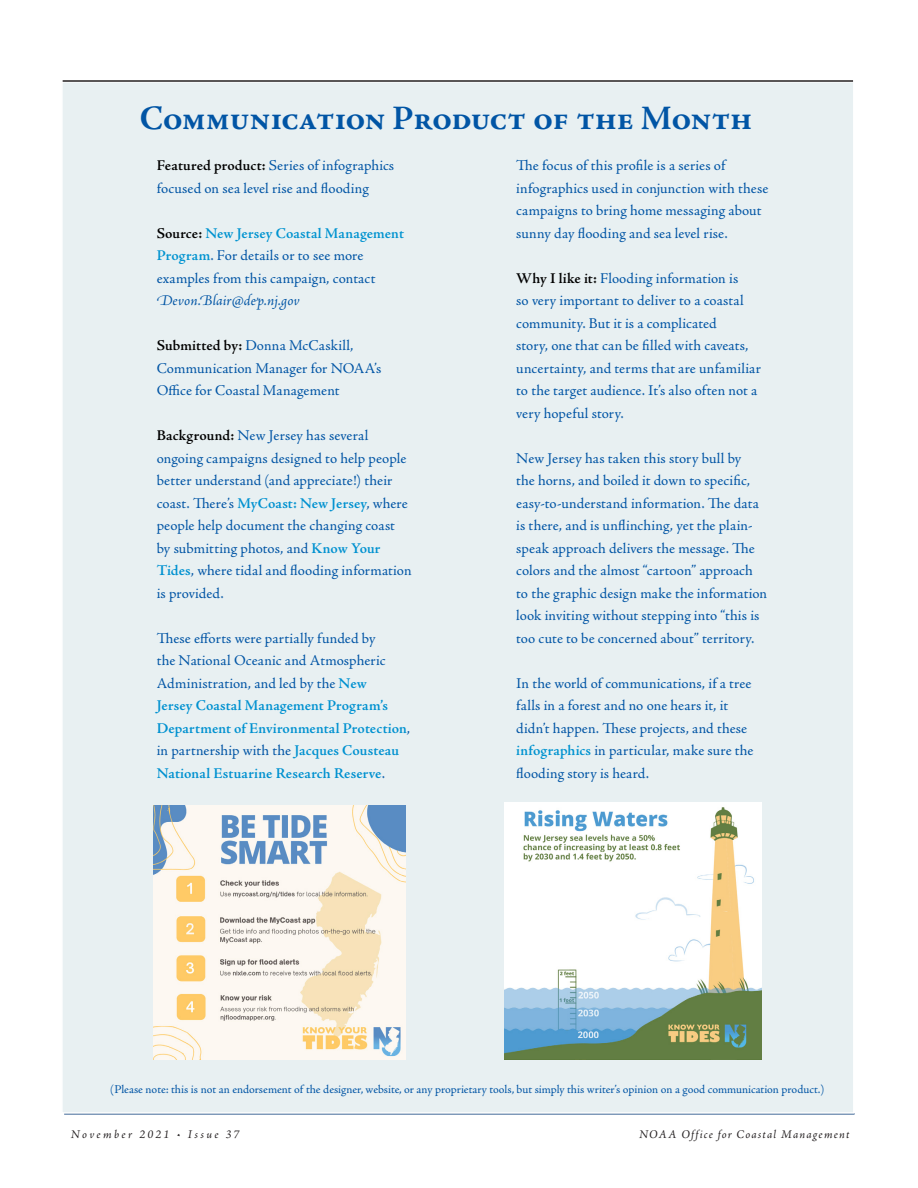
<style>
.page{position:relative;width:918px;height:1188px;background:#fff}
.page>*{position:absolute;margin:0;border:0;box-sizing:border-box;transform-origin:0 0}
.t1{font:700 34.5px "Adobe Jenson Pro";letter-spacing:-.02em;color:#0155a5}
.t2{font:15px/22.5px "Adobe Jenson Pro";letter-spacing:.01em;color:#0155a5}
.t3{font:600 15px/22.5px "Adobe Jenson Pro";letter-spacing:.005em;color:#0091d0}
.t4{font:italic 15px "Adobe Jenson Pro";letter-spacing:.005em;color:#0155a5}
.t5{font:12px "Adobe Jenson Pro";letter-spacing:-.005em;color:#0155a5}
.t6{font:italic 12px "Adobe Jenson Pro";letter-spacing:.1em;color:#231f20}
.t7{font:italic 12px "Adobe Jenson Pro";letter-spacing:.195em;color:#231f20}
.s1{font-weight:600;color:#000}
.s2{font-weight:600;color:#0093d0}
.s3{font-weight:600;color:#0091d0}
.s4{font-weight:400;color:#0155a5}
</style>
<div class="page">
<hr style="left:64px;top:1113px;width:791px;height:2px;background:#013775">
<div style="left:61px;top:81px;width:794px;height:1033px;background:#e8f0f2;border:2px solid #fff"></div>
<hr style="left:63px;top:80px;width:790px;height:2px;background:#231f20">
<img style="left:153px;top:806px;width:253px;height:254px">
<img style="left:505px;top:803px;width:256px;height:257px">
<h1 class="t1" style="left:140px;top:99px;width:614px">Communication Product of the Month</h1>
<p class="t2" style="left:157px;top:155px;width:239px"><span class="s1">Featured product:</span> Series of infographics focused on sea level rise and flooding</p>
<p class="t2" style="left:157px;top:222px;width:249px"><span class="s1">Source:</span> <span class="s2">New Jersey Coastal Management<br>Program</span>. For details or to see more examples from this campaign, contact</p>
<p class="t4" style="left:157px;top:292px;width:145px">Devon.Blair@dep.nj.gov</p>
<p class="t2" style="left:157px;top:335px;width:226px"><span class="s1">Submitted by:</span> Donna McCaskill,<br>Communication Manager for NOAA’s<br>Office for Coastal Management</p>
<p class="t2" style="left:157px;top:425px;width:257px"><span class="s1">Background:</span> New Jersey has several ongoing campaigns designed to help people better understand (and appreciate!) their coast. There’s <span class="s3">MyCoast: New Jersey</span>, where people help document the changing coast by submitting photos, and <span class="s3">Know Your Tides</span>, where tidal and flooding information is provided.</p>
<p class="t3" style="left:157px;top:627px;width:255px"><span class="s4">These efforts were partially funded by<br>the National Oceanic and Atmospheric Administration, and led by the</span> New<br>Jersey Coastal Management Program’s Department of Environmental Protection<span class="s4">, in partnership with the</span> Jacques Cousteau National Estuarine Research Reserve<span class="s4">.</span></p>
<p class="t2" style="left:516px;top:155px;width:254px">The focus of this profile is a series of infographics used in conjunction with these campaigns to bring home messaging about sunny day flooding and sea level rise.</p>
<p class="t2" style="left:516px;top:267px;width:246px"><span class="s1">Why I like it:</span> Flooding information is<br>so very important to deliver to a coastal community. But it is a complicated<br>story, one that can be filled with caveats, uncertainty, and terms that are unfamiliar to the target audience. It’s also often not a very hopeful story.</p>
<p class="t2" style="left:516px;top:447px;width:252px">New Jersey has taken this story bull by<br>the horns, and boiled it down to specific, easy-to-understand information. The data is there, and is unflinching, yet the plain&shy;speak approach delivers the message. The colors and the almost “cartoon” approach to the graphic design make the information look inviting without stepping into “this is too cute to be concerned about” territory.</p>
<p class="t2" style="left:516px;top:672px;width:239px">In the world of communications, if a tree falls in a forest and no one hears it, it didn’t happen. These projects, and these <span class="s2">infographics</span> in particular, make sure the flooding story is heard.</p>
<p class="t5" style="left:110px;top:1082px;width:716px">(Please note: this is not an endorsement of the designer, website, or any proprietary tools, but simply this writer’s opinion on a good communication product.)</p>
<p class="t7" style="left:71px;top:1127px;width:169px">November 2021 • Issue 37</p>
<p class="t6" style="left:639px;top:1127px;width:212px">NOAA Office for Coastal Management</p>
</div>
